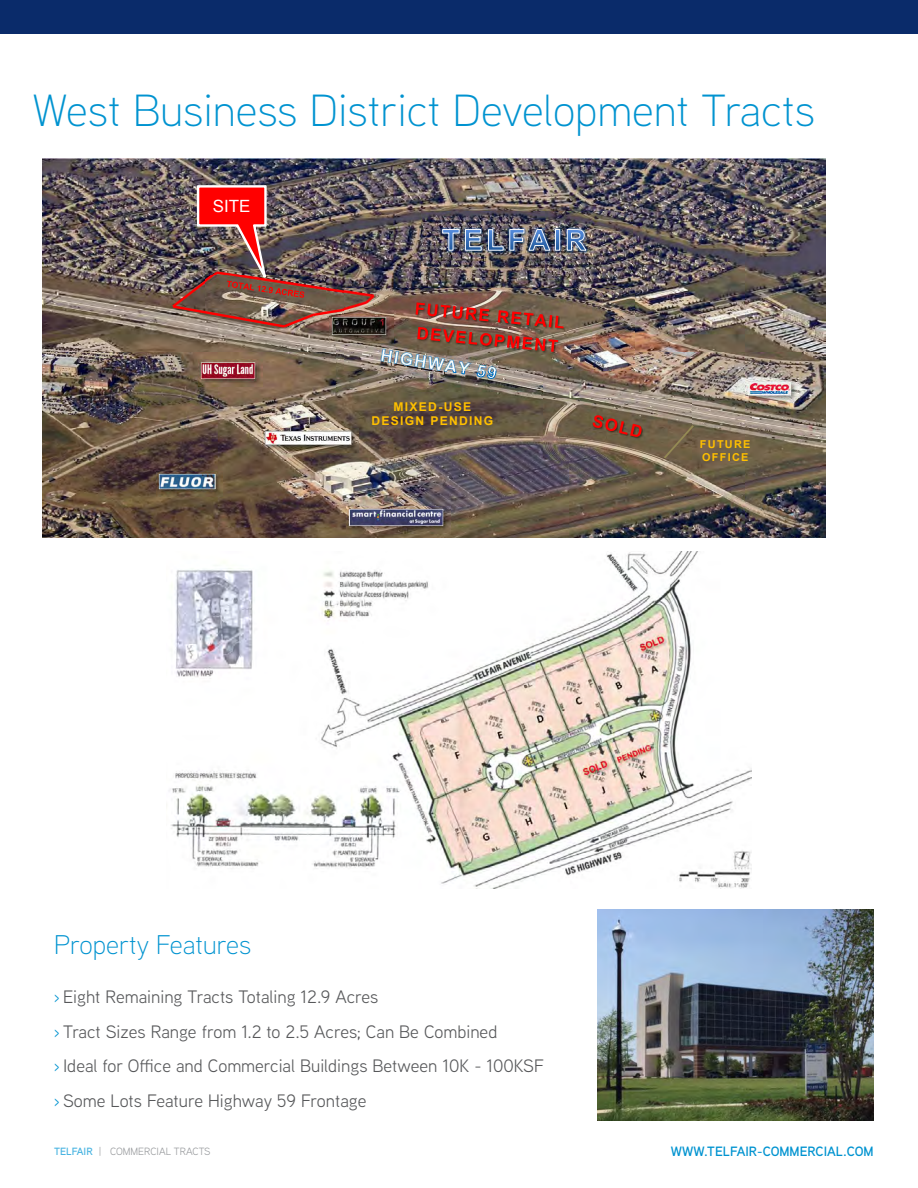
<style>
.page{position:relative;width:918px;height:1188px;background:#fff}
.page>*{position:absolute;margin:0;border:0;box-sizing:border-box;transform-origin:0 0}
.Aaux_Headline{font:300 45px "Aaux Next";color:#0093d0}
.Aaux_Headline-2{font:300 27px "Aaux Next";color:#0093d0}
.t1{font:18px "Aaux Next";color:#57585a}
.t2{font:16.95px "Arial";color:#fff}
.Body{font:600 13.5px "Aaux Next";color:#0093d0}
.t3{font:700 12.15px/14.1px "Arial";letter-spacing:.105em;color:#ffc000;text-align:center}
.t4{font:700 10.8px/12.9px "Arial";letter-spacing:.12em;color:#ffc000}
.t5{font:10.5px "Aaux Next";color:#97999c}
.s1{color:#0093d0}
.s2{font-weight:600;color:#49b4e1}
</style>
<div class="page">
<img style="left:169px;top:551px;width:583px;height:337px">
<img style="left:43px;top:159px;width:782px;height:379px">
<img style="left:337px;top:342px;width:205px;height:50px">
<img style="left:199px;top:359px;width:63px;height:28px">
<img style="left:347px;top:507px;width:104px;height:26px">
<img style="left:262px;top:428px;width:96px;height:25px">
<img style="left:157px;top:471px;width:65px;height:26px">
<img style="left:344px;top:288px;width:290px;height:83px">
<img style="left:381px;top:302px;width:183px;height:77px">
<img style="left:746px;top:379px;width:53px;height:23px">
<img style="left:543px;top:399px;width:148px;height:61px">
<svg style="left:593px;top:415px;width:49px;height:22px"></svg>
<img style="left:421px;top:211px;width:212px;height:69px">
<img style="left:488px;top:229px;width:99px;height:22px">
<svg style="left:442px;top:229px;width:40px;height:22px"></svg>
<img style="left:330px;top:315px;width:64px;height:27px">
<img style="left:172px;top:185px;width:203px;height:143px">
<svg style="left:664px;top:425px;width:30px;height:33px"></svg>
<div style="left:0;top:0;width:918px;height:34px;background:#0a2b6a"></div>
<img style="left:597px;top:909px;width:277px;height:211px">
<p class="Aaux_Headline" style="left:32px;top:81px;width:784px">West Business District Development Tracts</p>
<p class="t2" style="left:213px;top:195px;width:39px">SITE</p>
<p class="t3" style="left:371px;top:400px;width:123px">MIXED-USE<br>DESIGN PENDING</p>
<p class="t4" style="left:700px;top:439px;width:52px">FUTURE<br>OFFICE</p>
<p class="Aaux_Headline-2" style="left:54px;top:927px;width:199px">Property Features</p>
<p class="t1" style="left:54px;top:985px;width:326px"><span class="s1">›</span> Eight Remaining Tracts Totaling 12.9 Acres</p>
<p class="t1" style="left:54px;top:1020px;width:445px"><span class="s1">›</span> Tract Sizes Range from 1.2 to 2.5 Acres; Can Be Combined</p>
<p class="t1" style="left:54px;top:1054px;width:492px"><span class="s1">›</span> Ideal for Office and Commercial Buildings Between 10K - 100KSF</p>
<p class="t1" style="left:54px;top:1089px;width:314px"><span class="s1">›</span> Some Lots Feature Highway 59 Frontage</p>
<p class="t5" style="left:54px;top:1144px;width:158px"><span class="s2">TELFAIR</span> | COMMERCIAL TRACTS</p>
<p class="Body" style="left:671px;top:1142px;width:204px">WWW.TELFAIR-COMMERCIAL.COM</p>
</div>
